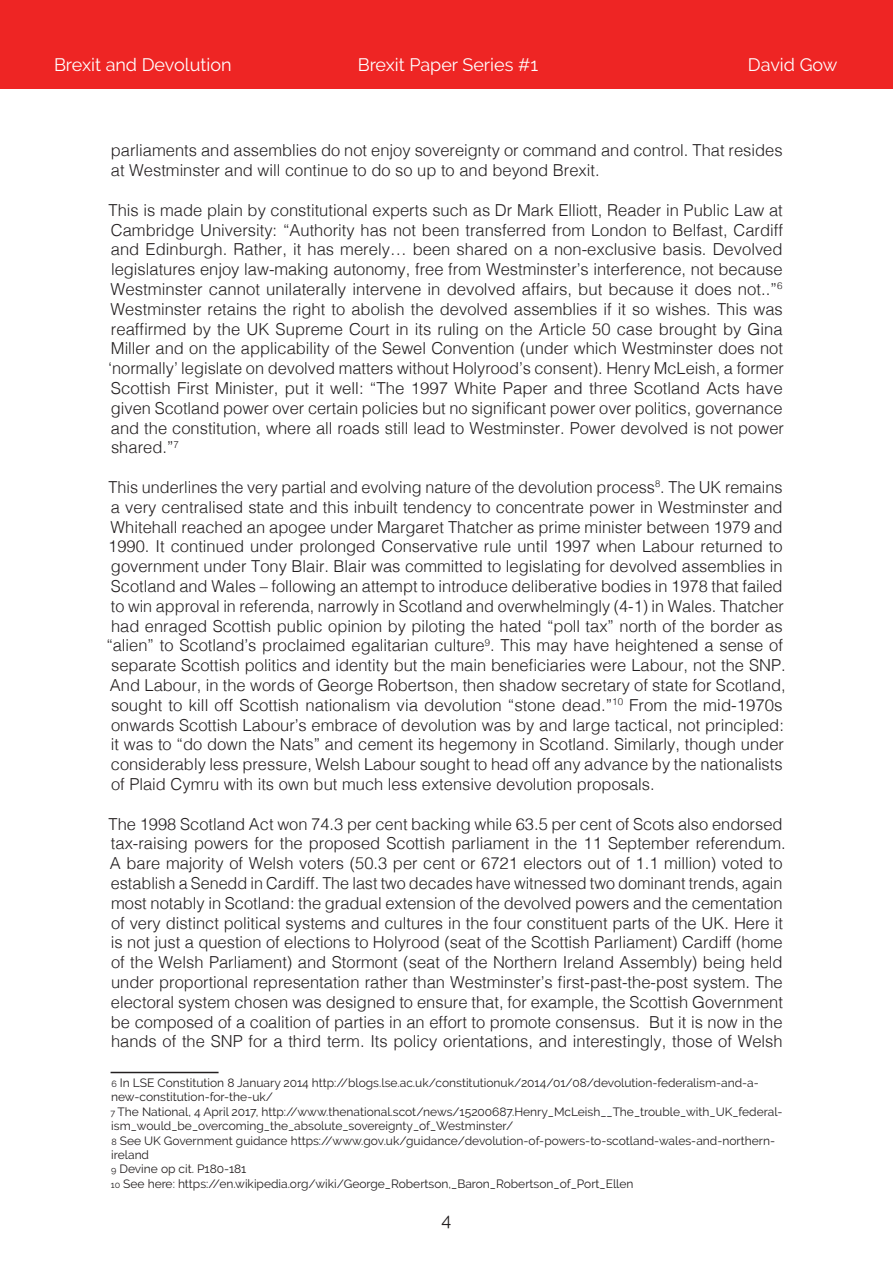
<style>
.page{position:relative;width:893px;height:1263px;background:#fff}
.page>*{position:absolute;margin:0;border:0;box-sizing:border-box;transform-origin:0 0}
.t1{font:18px "Raleway";color:#fff}
.t2{font:18px "Raleway";color:#231f20}
.t3{font:300 16.5px/19.8px "Helvetica";color:#231f20}
.t4{font:12px/14.4px "Raleway";color:#231f20}
.s1{font-size:9px}
</style>
<div class="page">
<div style="left:0;top:0;width:893px;height:89px;background:#ee2524"></div>
<hr style="left:111px;top:1072px;width:108px;height:1px;background:#231f20">
<p class="t1" style="left:54px;top:54px;width:179px">Brexit and Devolution</p>
<p class="t1" style="left:358px;top:54px;width:182px">Brexit Paper Series #1</p>
<p class="t1" style="left:748px;top:54px;width:91px">David Gow</p>
<p class="t3" style="left:111px;top:139px;width:673px">parliaments and assemblies do not enjoy sovereignty or command and control. That resides at Westminster and will continue to do so up to and beyond Brexit.</p>
<p class="t3" style="left:109px;top:199px;width:677px;text-align:justify">This is made plain by constitutional experts such as Dr Mark Elliott, Reader in Public Law at Cambridge University: “Authority has not been transferred from London to Belfast, Cardiff and Edinburgh. Rather, it has merely… been shared on a non-exclusive basis. Devolved legislatures enjoy law-making autonomy, free from Westminster’s interference, not because Westminster cannot unilaterally intervene in devolved affairs, but because it does not..”<sup>6<br></sup>Westminster retains the right to abolish the devolved assemblies if it so wishes. This was reaffirmed by the UK Supreme Court in its ruling on the Article 50 case brought by Gina Miller and on the applicability of the Sewel Convention (under which Westminster does not ‘normally’ legislate on devolved matters without Holyrood’s consent). Henry McLeish, a former Scottish First Minister, put it well: “The 1997 White Paper and three Scotland Acts have given Scotland power over certain policies but no significant power over politics, governance and the constitution, where all roads still lead to Westminster. Power devolved is not power shared.”<sup>7</sup></p>
<p class="t3" style="left:106px;top:476px;width:681px">This underlines the very partial and evolving nature of the devolution process<sup>8</sup>. The UK remains a very centralised state and this inbuilt tendency to concentrate power in Westminster and Whitehall reached an apogee under Margaret Thatcher as prime minister between 1979 and 1990. It continued under prolonged Conservative rule until 1997 when Labour returned to government under Tony Blair. Blair was committed to legislating for devolved assemblies in Scotland and Wales – following an attempt to introduce deliberative bodies in 1978 that failed to win approval in referenda, narrowly in Scotland and overwhelmingly (4-1) in Wales. Thatcher had enraged Scottish public opinion by piloting the hated “poll tax” north of the border as “alien” to Scotland’s proclaimed egalitarian culture<sup>9</sup>. This may have heightened a sense of separate Scottish politics and identity but the main beneficiaries were Labour, not the SNP.<br>And Labour, in the words of George Robertson, then shadow secretary of state for Scotland, sought to kill off Scottish nationalism via devolution “stone dead.”<sup>10</sup> From the mid-1970s onwards Scottish Labour’s embrace of devolution was by and large tactical, not principled: it was to “do down the Nats” and cement its hegemony in Scotland. Similarly, though under considerably less pressure, Welsh Labour sought to head off any advance by the nationalists of Plaid Cymru with its own but much less extensive devolution proposals.</p>
<p class="t3" style="left:109px;top:813px;width:679px">The 1998 Scotland Act won 74.3 per cent backing while 63.5 per cent of Scots also endorsed tax-raising powers for the proposed Scottish parliament in the 11 September referendum.<br>A bare majority of Welsh voters (50.3 per cent or 6721 electors out of 1.1 million) voted to establish a Senedd in Cardiff. The last two decades have witnessed two dominant trends, again most notably in Scotland: the gradual extension of the devolved powers and the cementation of very distinct political systems and cultures in the four constituent parts of the UK. Here it is not just a question of elections to Holyrood (seat of the Scottish Parliament) Cardiff (home of the Welsh Parliament) and Stormont (seat of the Northern Ireland Assembly) being held under proportional representation rather than Westminster’s first-past-the-post system. The electoral system chosen was designed to ensure that, for example, the Scottish Government be composed of a coalition of parties in an effort to promote consensus. But it is now in the hands of the SNP for a third term. Its policy orientations, and interestingly, those of Welsh</p>
<p class="t4" style="left:111px;top:1075px;width:673px"><span class="s1">6</span> In LSE Constitution 8 January 2014 http://blogs.lse.ac.uk/constitutionuk/2014/01/08/devolution-federalism-and-a&shy;new-constitution-for-the-uk/<br><span class="s1">7</span> The National, 4 April 2017, http://www.thenational.scot/news/15200687.Henry_McLeish__The_trouble_with_UK_federal&shy;ism_would_be_overcoming_the_absolute_sovereignty_of_Westminster/<br><span class="s1">8</span> See UK Government guidance https://www.gov.uk/guidance/devolution-of-powers-to-scotland-wales-and-northern&shy;ireland<br><span class="s1">9</span> Devine op cit. P180-181<br><span class="s1">10</span> See here: https://en.wikipedia.org/wiki/George_Robertson,_Baron_Robertson_of_Port_Ellen</p>
<p class="t2" style="left:442px;top:1209px;width:11px">4</p>
</div>
